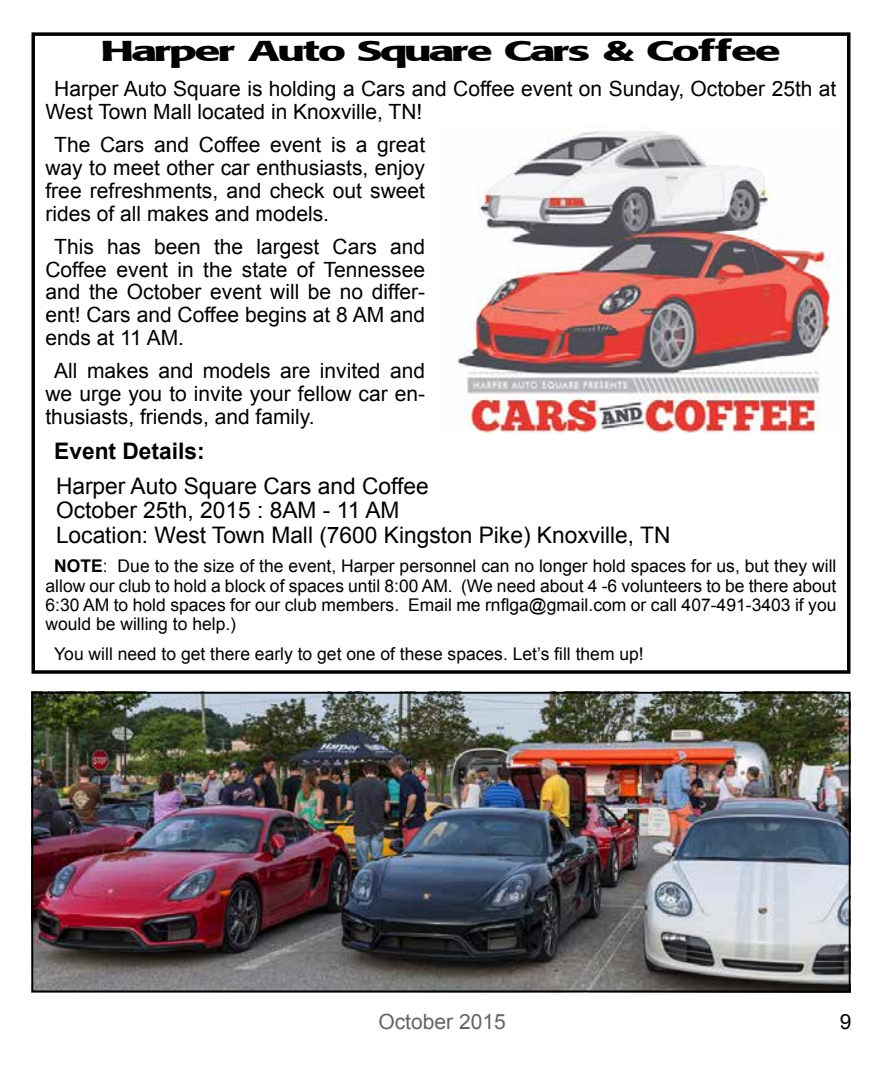
<style>
.page{position:relative;width:882px;height:1071px;background:#fff}
.page>*{position:absolute;margin:0;border:0;box-sizing:border-box;transform-origin:0 0}
.t1{font:31.5px "MARKETPRO";color:#000}
.t2{font:22.75px/24.5px "Arial";color:#000}
.t3{font:700 22.75px "Arial";color:#000}
.t4{font:21px/22.8px "Arial";color:#000;text-align:justify}
.t5{font:21px "Arial";color:#636466}
.t6{font:17.5px/19.2px "Arial";color:#000;text-align:justify}
.s1{font-weight:700}
</style>
<div class="page">
<div style="left:32px;top:32px;width:818px;height:642px;border:4px solid #000"></div>
<img style="left:457px;top:131px;width:384px;height:302px">
<img style="left:35px;top:695px;width:812px;height:294px">
<div style="left:32px;top:692px;width:818px;height:300px;border:2px solid #000"></div>
<h1 class="t1" style="left:103px;top:33px;width:679px">Harper Auto Square Cars &amp; Coffee</h1>
<p class="t4" style="left:45px;top:78px;width:793px;text-indent:9px">Harper Auto Square is holding a Cars and Coffee event on Sunday, October 25th at<br>West Town Mall located in Knoxville, TN!</p>
<p class="t4" style="left:45px;top:134px;width:381px;text-indent:9px">The Cars and Coffee event is a great way to meet other car enthusiasts, enjoy free refreshments, and check out sweet rides of all makes and models.</p>
<p class="t4" style="left:45px;top:235px;width:381px;text-indent:9px">This has been the largest Cars and Coffee event in the state of Tennessee and the October event will be no differ&shy;ent! Cars and Coffee begins at 8 AM and ends at 11 AM.</p>
<p class="t4" style="left:45px;top:360px;width:381px;text-indent:9px">All makes and models are invited and we urge you to invite your fellow car en&shy;thusiasts, friends, and family.</p>
<p class="t3" style="left:54px;top:435px;width:152px">Event Details:</p>
<p class="t2" style="left:56px;top:474px;width:616px">Harper Auto Square Cars and Coffee<br>October 25th, 2015 : 8AM - 11 AM<br>Location: West Town Mall (7600 Kingston Pike) Knoxville, TN</p>
<p class="t6" style="left:46px;top:557px;width:792px;text-indent:9px"><span class="s1">NOTE</span>: Due to the size of the event, Harper personnel can no longer hold spaces for us, but they will allow our club to hold a block of spaces until 8:00 AM. (We need about 4 -6 volunteers to be there about 6:30 AM to hold spaces for our club members. Email me rnflga@gmail.com or call 407-491-3403 if you would be willing to help.)</p>
<p class="t6" style="left:54px;top:644px;width:591px">You will need to get there early to get one of these spaces. Let’s fill them up!</p>
<p class="t5" style="left:378px;top:1008px;width:129px">October 2015</p>
<p class="t4" style="left:840px;top:1010px;width:13px">9</p>
</div>
